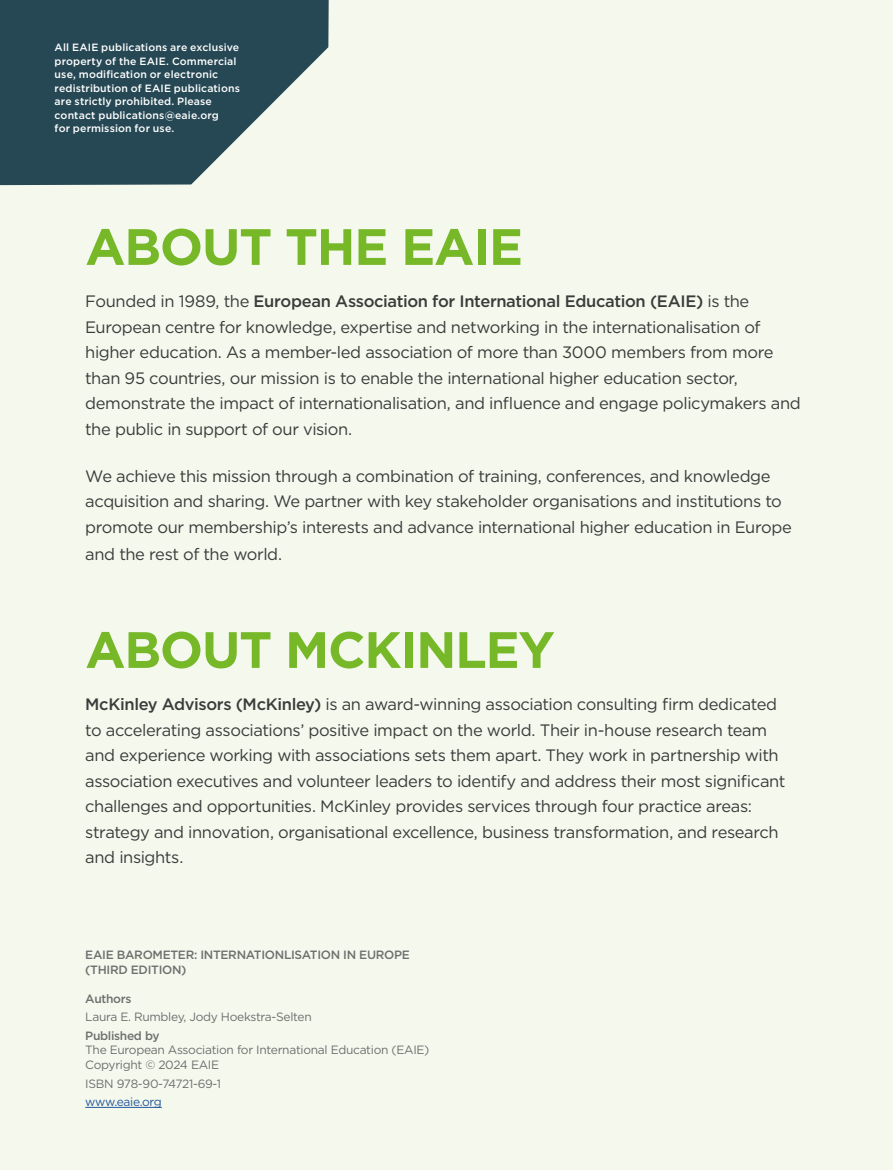
<style>
.page{position:relative;width:893px;height:1170px;background:#fff}
.page>*{position:absolute;margin:0;border:0;box-sizing:border-box;transform-origin:0 0}
.t1{font:700 51px "Gotham";letter-spacing:-.025em;color:#76b828}
.t2{font:16.5px/25.5px "Gotham";letter-spacing:-.025em;color:#3b3b3a}
.t3{font:12px/14.4px "Gotham";letter-spacing:-.025em;color:#6f6f6e}
.t4{font:500 12px/14.4px "Gotham";letter-spacing:-.025em;color:#6f6f6e}
.t5{font:12px "Gotham";letter-spacing:-.025em;color:#245a9c}
.t6{font:500 10.5px/13.5px "Gotham";letter-spacing:.01em;color:#fff}
.s1{font-weight:500}
</style>
<div class="page">
<div style="left:0;top:0;width:893px;height:1169px;background:#f4f8ed"></div>
<svg style="left:0;top:0;width:329px;height:185px;fill:#264854"></svg>
<hr style="left:85px;top:1106px;width:77px;height:1px;background:#245a9c">
<p class="t6" style="left:55px;top:41px;width:187px">All EAIE publications are exclusive property of the EAIE. Commercial use, modification or electronic redistribution of EAIE publications are strictly prohibited. Please contact publications@eaie.org<br>for permission for use.</p>
<h1 class="t1" style="left:85px;top:213px;width:439px">ABOUT THE EAIE</h1>
<p class="t2" style="left:85px;top:288px;width:717px">Founded in 1989, the <span class="s1">European Association for International Education (EAIE)</span> is the European centre for knowledge, expertise and networking in the internationalisation of higher education. As a member-led association of more than 3000 members from more than 95 countries, our mission is to enable the international higher education sector, demonstrate the impact of internationalisation, and influence and engage policymakers and the public in support of our vision.</p>
<p class="t2" style="left:85px;top:463px;width:708px">We achieve this mission through a combination of training, conferences, and knowledge acquisition and sharing. We partner with key stakeholder organisations and institutions to promote our membership’s interests and advance international higher education in Europe</p>
<p class="t2" style="left:85px;top:541px;width:198px">and the rest of the world.</p>
<h1 class="t1" style="left:85px;top:616px;width:471px">ABOUT MCKINLEY</h1>
<p class="t2" style="left:85px;top:691px;width:702px"><span class="s1">McKinley Advisors (McKinley)</span> is an award-winning association consulting firm dedicated to accelerating associations’ positive impact on the world. Their in-house research team and experience working with associations sets them apart. They work in partnership with association executives and volunteer leaders to identify and address their most significant challenges and opportunities. McKinley provides services through four practice areas: strategy and innovation, organisational excellence, business transformation, and research and insights.</p>
<p class="t4" style="left:85px;top:947px;width:326px">EAIE BAROMETER: INTERNATIONLISATION IN EUROPE (THIRD EDITION)</p>
<p class="t4" style="left:85px;top:991px;width:48px">Authors</p>
<p class="t3" style="left:85px;top:1009px;width:228px">Laura E. Rumbley, Jody Hoekstra-Selten</p>
<p class="t4" style="left:85px;top:1028px;width:76px">Published by</p>
<p class="t3" style="left:85px;top:1042px;width:346px">The European Association for International Education (EAIE)<br>Copyright © 2024 EAIE</p>
<p class="t3" style="left:85px;top:1075px;width:137px">ISBN 978-90-74721-69-1</p>
<p class="t5" style="left:85px;top:1094px;width:78px">www.eaie.org</p>
</div>
